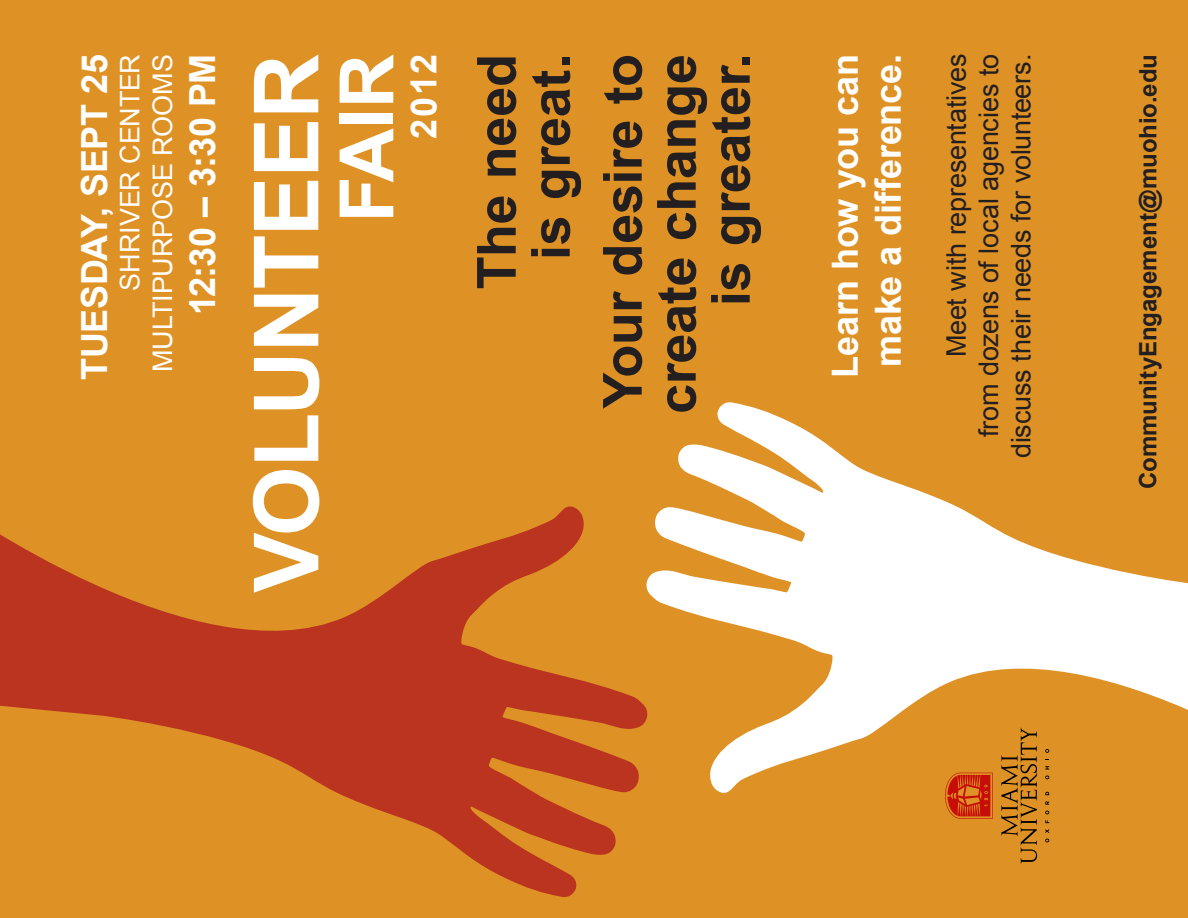
<style>
.page{position:relative;width:1188px;height:918px;background:#de9226}
.page>*{position:absolute;margin:0;border:0;box-sizing:border-box;transform-origin:0 0}
.t1{font:700 90px "Arial";letter-spacing:-.015em;color:#fff}
.t2{font:700 75px "Arial";color:#fff}
.t3{font:700 54px/54px "Arial";letter-spacing:-.005em;color:#231f20;text-align:center}
.t4{font:700 36px/43.2px "Arial";letter-spacing:-.005em;color:#fff}
.t5{font:27px/32.4px "Arial";letter-spacing:-.005em;color:#231f20;text-align:right}
.t6{font:27px/32.4px "Arial";letter-spacing:-.005em;color:#fff;text-align:right}
.t7{font:700 24px "Arial";color:#231f20}
</style>
<div class="page">
<svg style="left:1001px;top:796px;width:36px;height:68px"></svg>
<svg style="left:1045px;top:829px;width:4px;height:4px"></svg>
<svg style="left:1045px;top:801px;width:4px;height:4px"></svg>
<svg style="left:945px;top:796px;width:48px;height:23px"></svg>
<svg style="left:647px;top:402px;width:541px;height:394px"></svg>
<svg style="left:0;top:506px;width:647px;height:391px"></svg>
<h3 class="t4" style="left:74px;top:380px;width:328px;rotate:-90deg">Tuesday, Sept 25</h3>
<p class="t6" style="left:114px;top:372px;width:320px;rotate:-90deg">Shriver Center<br>Multipurpose Rooms</p>
<h3 class="t4" style="left:182px;top:315px;width:263px;rotate:-90deg">12:30 – 3:30 pm</h3>
<h1 class="t1" style="left:227px;top:593px;width:540px;rotate:-90deg">volunteer</h1>
<h2 class="t2" style="left:317px;top:222px;width:170px;rotate:-90deg">fair</h2>
<h3 class="t4" style="left:403px;top:139px;width:87px;rotate:-90deg">2012</h3>
<h3 class="t3" style="left:471px;top:289px;width:237px;rotate:-90deg">The need is great.</h3>
<h3 class="t3" style="left:597px;top:414px;width:361px;text-align:right;rotate:-90deg">Your desire to create change is greater.</h3>
<h3 class="t4" style="left:825px;top:378px;width:325px;rotate:-90deg">Learn how you can make a difference.</h3>
<p class="t5" style="left:940px;top:458px;width:406px;rotate:-90deg">Meet with representatives<br>from dozens of local agencies to discuss their needs for volunteers.</p>
<p class="t7" style="left:1132px;top:489px;width:437px;rotate:-90deg">CommunityEngagement@muohio.edu</p>
</div>
